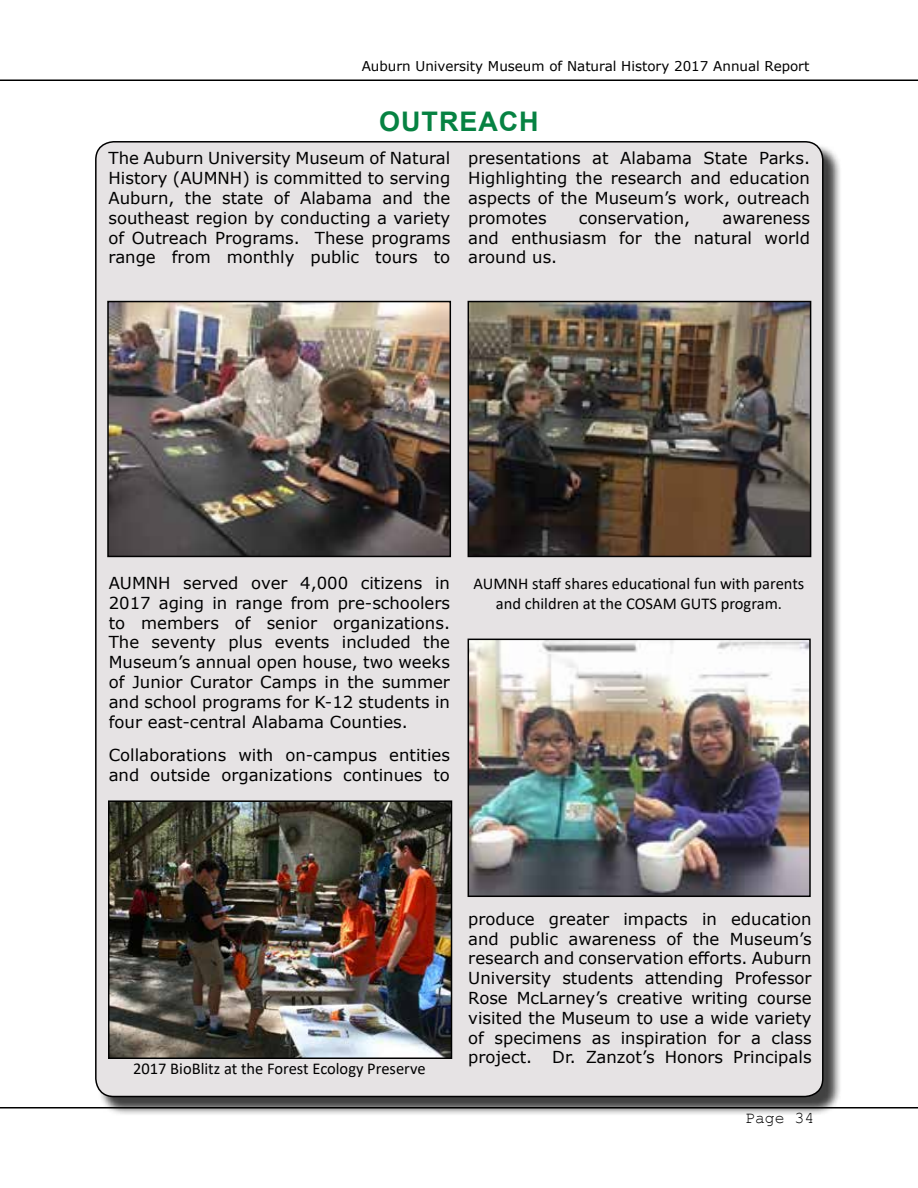
<style>
.page{position:relative;width:918px;height:1188px;background:#fff}
.page>*{position:absolute;margin:0;border:0;box-sizing:border-box;transform-origin:0 0}
.t1{font:700 27px "Arial";letter-spacing:.035em;color:#068242}
.t2{font:16.5px/19.8px "Verdana";color:#000;text-align:justify}
.t3{font:16.5px/19.8px "Calibri";color:#000;text-align:center}
.t4{font:16.5px "Courier New";color:#000}
.t5{font:13.5px "Verdana";color:#000}
</style>
<div class="page">
<hr style="left:0;top:80px;width:918px;height:1px;background:#000">
<hr style="left:0;top:1107px;width:918px;height:1px;background:#000">
<div style="left:97px;top:143px;width:745px;height:973px;background:#000;opacity:.75"></div>
<div style="left:96px;top:142px;width:727px;height:955px;background:#e6e3e4;border-radius:18px"></div>
<img style="left:110px;top:304px;width:338px;height:250px">
<div style="left:107px;top:301px;width:344px;height:256px;border:2px solid #000"></div>
<img style="left:471px;top:304px;width:337px;height:250px">
<div style="left:468px;top:301px;width:343px;height:256px;border:2px solid #000"></div>
<img style="left:471px;top:642px;width:337px;height:252px">
<div style="left:468px;top:639px;width:343px;height:258px;border:2px solid #000"></div>
<img style="left:111px;top:803px;width:338px;height:253px">
<div style="left:108px;top:800px;width:344px;height:259px;border:2px solid #000"></div>
<p class="t5" style="left:362px;top:57px;width:449px">Auburn University Museum of Natural History 2017 Annual Report</p>
<h1 class="t1" style="left:379px;top:102px;width:161px">OUTREACH</h1>
<p class="t2" style="left:109px;top:148px;width:343px">The Auburn University Museum of Natural History (AUMNH) is committed to serving Auburn, the state of Alabama and the southeast region by conducting a variety of Outreach Programs. These programs range from monthly public tours to</p>
<p class="t2" style="left:468px;top:148px;width:343px">presentations at Alabama State Parks.<br>Highlighting the research and education aspects of the Museum’s work, outreach promotes</p>
<p class="t2" style="left:579px;top:208px;width:113px">conservation,</p>
<p class="t2" style="left:468px;top:208px;width:343px;text-indent:254px">awareness and enthusiasm for the natural world around us.</p>
<p class="t2" style="left:109px;top:573px;width:343px">AUMNH served over 4,000 citizens in 2017 aging in range from pre-schoolers to members of senior organizations.<br>The seventy plus events included the Museum’s annual open house, two weeks of Junior Curator Camps in the summer and school programs for K-12 students in four east-central Alabama Counties.</p>
<p class="t2" style="left:109px;top:745px;width:343px">Collaborations with on-campus entities and outside organizations continues to</p>
<p class="t3" style="left:474px;top:573px;width:332px">AUMNH staff shares educational fun with parents and children at the COSAM GUTS program.</p>
<p class="t3" style="left:133px;top:1059px;width:294px">2017 BioBlitz at the Forest Ecology Preserve</p>
<p class="t2" style="left:468px;top:909px;width:345px">produce greater impacts in education and public awareness of the Museum’s research and conservation efforts. Auburn University students attending Professor Rose McLarney’s creative writing course visited the Museum to use a wide variety of specimens as inspiration for a class project. Dr. Zanzot’s Honors Principals</p>
<p class="t4" style="left:745px;top:1108px;width:71px">Page 34</p>
</div>
